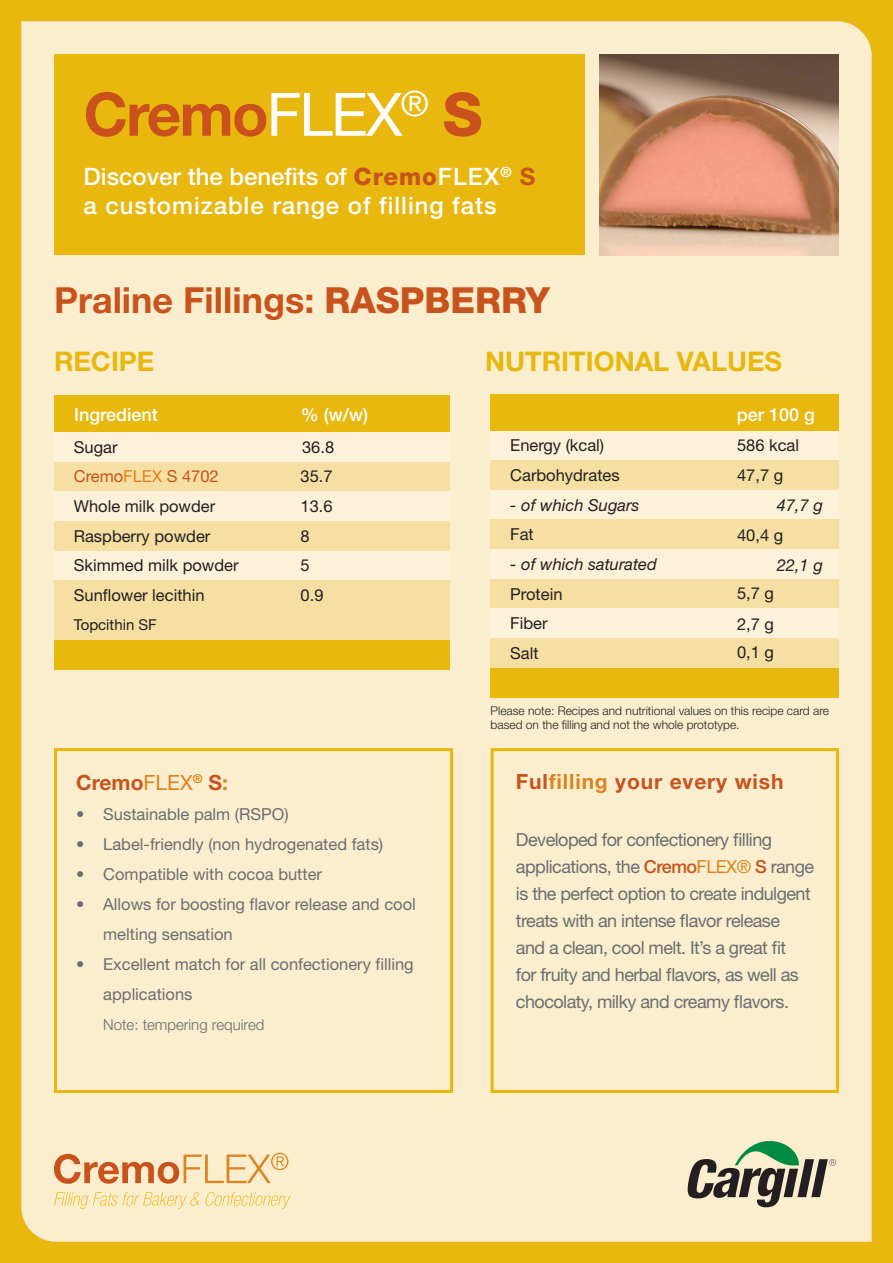
<style>
.page{position:relative;width:893px;height:1263px;background:#e8b80e}
.page>*{position:absolute;margin:0;border:0;box-sizing:border-box;transform-origin:0 0}
.t1{font:700 60px "Helvetica Neue LT Std";letter-spacing:-.03em;color:#cb511c}
.t2{font:700 36px "Helvetica Neue LT Std";color:#c8531d}
.t3{font:700 27px "Helvetica Neue LT Std";color:#e8b80e}
.t4{font:500 24px/28.8px "Helvetica Neue LT Std";letter-spacing:.04em;color:#fff}
.t5{font:700 21px "Helvetica Neue LT Std";letter-spacing:.04em;color:#c8531d}
.t6{font:18px/27px "Helvetica Neue LT Std";letter-spacing:-.03em;color:#6c6d70}
.t7{font:500 18px "Helvetica Neue LT Std";color:#fff}
.t8{font:16.5px/30px "Helvetica Neue LT Std";color:#6c6d70}
.t9{font:16.5px "Helvetica Neue LT Std";color:#231f20}
.t10{font:italic 16.5px "Helvetica Neue LT Std";color:#231f20}
.t11{font:16.5px "Helvetica Neue LT Std";color:#c8531d}
.t12{font:300 15px "Helvetica Neue LT Std";color:#6c6d70}
.t13{font:15px "Helvetica Neue LT Std";color:#231f20}
.t14{font:300 12px/14.4px "Helvetica Neue LT Std";color:#231f20}
.s1{font-weight:400;color:#fff}
.s2{font-weight:800}
.s3{font-weight:800;color:#c8531d}
.s4{font-weight:700;color:#c8531d}
.s5{color:#dd831e}
.s6{font-weight:400;color:#dd831e}
.s7{font-weight:500;color:#c8531d}
</style>
<div class="page">
<div style="left:21px;top:21px;width:851px;height:1221px;background:#faeece"></div>
<div style="left:54px;top:55px;width:531px;height:200px;background:#e8b80e"></div>
<svg style="left:687px;top:1138px;width:149px;height:69px;background:#aaab91"></svg>
<svg style="left:54px;top:1192px;width:236px;height:17px;background:#f7e6b3"></svg>
<svg style="left:54px;top:1153px;width:234px;height:31px;background:#ecc398"></svg>
<img style="left:600px;top:54px;width:239px;height:201px">
<div style="left:54px;top:748px;width:399px;height:345px;border:3px solid #e8b80e"></div>
<div style="left:491px;top:748px;width:348px;height:345px;border:3px solid #e8b80e"></div>
<div style="left:54px;top:432px;width:395px;height:30px;background:#fbf2d9"></div>
<div style="left:54px;top:462px;width:395px;height:29px;background:#f6dfa2"></div>
<div style="left:54px;top:491px;width:395px;height:30px;background:#fbf2d9"></div>
<div style="left:54px;top:521px;width:395px;height:30px;background:#f6dfa2"></div>
<div style="left:54px;top:551px;width:395px;height:29px;background:#fbf2d9"></div>
<div style="left:54px;top:640px;width:395px;height:29px;background:#e8b80e"></div>
<div style="left:54px;top:580px;width:395px;height:30px;background:#f6dfa2"></div>
<div style="left:54px;top:610px;width:395px;height:30px;background:#f6dfa2"></div>
<div style="left:54px;top:395px;width:396px;height:37px;background:#e8b80e"></div>
<div style="left:490px;top:430px;width:349px;height:30px;background:#fbf2d9"></div>
<div style="left:490px;top:460px;width:349px;height:30px;background:#f6dfa2"></div>
<div style="left:490px;top:490px;width:349px;height:29px;background:#fbf2d9"></div>
<div style="left:490px;top:519px;width:349px;height:30px;background:#f6dfa2"></div>
<div style="left:490px;top:549px;width:349px;height:30px;background:#fbf2d9"></div>
<div style="left:490px;top:579px;width:349px;height:29px;background:#f6dfa2"></div>
<div style="left:490px;top:668px;width:349px;height:29px;background:#e8b80e"></div>
<div style="left:490px;top:608px;width:349px;height:30px;background:#fbf2d9"></div>
<div style="left:490px;top:638px;width:349px;height:30px;background:#f6dfa2"></div>
<div style="left:491px;top:394px;width:348px;height:36px;background:#e8b80e"></div>
<p class="t1" style="left:84px;top:77px;width:400px">Cremo<span class="s1">FLEX</span><sup>®</sup> <span class="s2">S</span></p>
<p class="t4" style="left:84px;top:162px;width:453px">Discover the benefits of <span class="s3">Cremo</span>FLEX<sup>®</sup> <span class="s4">S </span>a customizable range of filling fats</p>
<p class="t2" style="left:54px;top:278px;width:497px">Praline Fillings: <span class="s2">RASPBERRY</span></p>
<p class="t3" style="left:54px;top:344px;width:102px">RECIPE</p>
<p class="t3" style="left:485px;top:344px;width:298px">NUTRITIONAL VALUES</p>
<p class="t7" style="left:74px;top:404px;width:85px">Ingredient</p>
<p class="t7" style="left:301px;top:404px;width:69px">% (w/w)</p>
<p class="t9" style="left:74px;top:437px;width:45px">Sugar</p>
<p class="t9" style="left:302px;top:437px;width:34px">36.8</p>
<p class="t11" style="left:74px;top:467px;width:146px">Cremo<span class="s5">FLEX</span> S 4702</p>
<p class="t9" style="left:301px;top:467px;width:34px">35.7</p>
<p class="t9" style="left:74px;top:496px;width:143px">Whole milk powder</p>
<p class="t9" style="left:301px;top:496px;width:34px">13.6</p>
<p class="t9" style="left:74px;top:526px;width:138px">Raspberry powder</p>
<p class="t9" style="left:301px;top:526px;width:11px">8</p>
<p class="t9" style="left:74px;top:556px;width:166px">Skimmed milk powder</p>
<p class="t9" style="left:301px;top:556px;width:11px">5</p>
<p class="t9" style="left:74px;top:585px;width:132px">Sunflower lecithin</p>
<p class="t9" style="left:301px;top:585px;width:24px">0.9</p>
<p class="t13" style="left:74px;top:616px;width:85px">Topcithin SF</p>
<p class="t5" style="left:76px;top:769px;width:153px">Cremo<span class="s6">FLEX</span><sup>®</sup> S<span class="s5">:</span></p>
<p class="t8" style="left:76px;top:798px;width:214px">• Sustainable palm (RSPO)</p>
<p class="t8" style="left:76px;top:828px;width:308px">• Label-friendly (non hydrogenated fats)</p>
<p class="t8" style="left:76px;top:858px;width:247px">• Compatible with cocoa butter</p>
<p class="t8" style="left:103px;top:888px;width:314px;text-indent:-27px">• Allows for boosting flavor release and cool melting sensation</p>
<p class="t8" style="left:103px;top:948px;width:312px;text-indent:-27px">• Excellent match for all confectionery filling applications</p>
<p class="t12" style="left:103px;top:1015px;width:163px">Note: tempering required</p>
<p class="t7" style="left:737px;top:401px;width:59px">g/100g</p>
<p class="t7" style="left:737px;top:404px;width:80px">per 100 g</p>
<p class="t9" style="left:510px;top:435px;width:95px">Energy (kcal)</p>
<p class="t9" style="left:737px;top:435px;width:64px">586 kcal</p>
<p class="t9" style="left:510px;top:465px;width:111px">Carbohydrates</p>
<p class="t9" style="left:737px;top:465px;width:48px">47,7 g</p>
<p class="t10" style="left:510px;top:495px;width:131px">- of which Sugars</p>
<p class="t10" style="left:777px;top:495px;width:48px">47,7 g</p>
<p class="t9" style="left:510px;top:524px;width:25px">Fat</p>
<p class="t9" style="left:737px;top:525px;width:48px">40,4 g</p>
<p class="t10" style="left:510px;top:554px;width:148px">- of which saturated</p>
<p class="t10" style="left:777px;top:555px;width:48px">22,1 g</p>
<p class="t9" style="left:510px;top:584px;width:54px">Protein</p>
<p class="t9" style="left:737px;top:583px;width:38px">5,7 g</p>
<p class="t9" style="left:510px;top:613px;width:39px">Fiber</p>
<p class="t9" style="left:737px;top:614px;width:38px">2,7 g</p>
<p class="t9" style="left:510px;top:643px;width:30px">Salt</p>
<p class="t9" style="left:737px;top:642px;width:38px">0,1 g</p>
<p class="t14" style="left:491px;top:703px;width:340px">Please note: Recipes and nutritional values on this recipe card are based on the filling and not the whole prototype.</p>
<p class="t5" style="left:516px;top:769px;width:269px">Ful<span class="s5">filling</span> your every wish</p>
<p class="t6" style="left:516px;top:826px;width:300px">Developed for confectionery filling applications, the <span class="s7">Cremo</span><span class="s5">FLEX®</span> <span class="s7">S</span> range is the perfect option to create indulgent treats with an intense flavor release<br>and a clean, cool melt. It’s a great fit<br>for fruity and herbal flavors, as well as chocolaty, milky and creamy flavors.</p>
</div>
